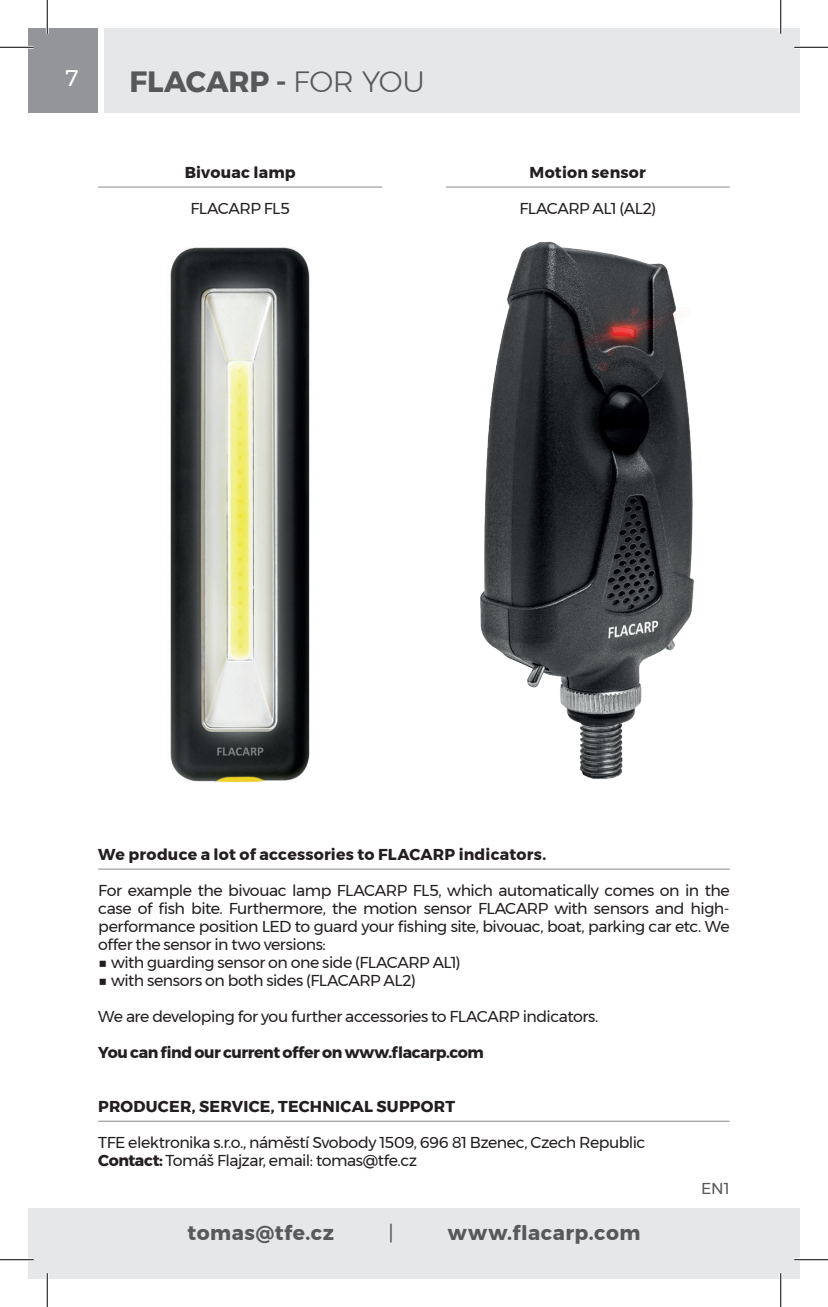
<style>
.page{position:relative;width:828px;height:1307px;background:#fff}
.page>*{position:absolute;margin:0;border:0;box-sizing:border-box;transform-origin:0 0}
.t1{font:700 29.25px "Montserrat";letter-spacing:-.005em;color:#57585a}
.t2{font:22.5px "Montserrat";color:#fff}
.t3{font:700 20.25px "Montserrat";letter-spacing:.03em;color:#57585a}
.t4{font:20.25px "Montserrat";color:#57585a}
.t5{font:15.75px/18px "Montserrat";letter-spacing:-.03em;color:#231f20;text-align:justify}
.t6{font:700 15.75px "Montserrat";letter-spacing:.01em;color:#231f20}
.t7{font:700 15.75px "Montserrat";letter-spacing:-.025em;color:#231f20}
.t8{font:15.75px "Montserrat";color:#57585a}
.s1{font-weight:300}
.s2{font-weight:700}
</style>
<div class="page">
<img style="left:480px;top:241px;width:214px;height:538px">
<img style="left:170px;top:247px;width:140px;height:536px">
<hr style="left:98px;top:868px;width:632px;height:1px;background:#939598">
<hr style="left:98px;top:1120px;width:632px;height:1px;background:#939598">
<hr style="left:98px;top:186px;width:284px;height:2px;background:#939598">
<hr style="left:446px;top:186px;width:284px;height:2px;background:#939598">
<div style="left:28px;top:28px;width:69px;height:84px;background:#939598"></div>
<div style="left:28px;top:1208px;width:772px;height:70px;background:#e6e7e9"></div>
<div style="left:104px;top:28px;width:696px;height:84px;background:#e6e7e9"></div>
<hr style="left:0;top:46px;width:34px;height:3px;background:#fff">
<hr style="left:794px;top:46px;width:34px;height:3px;background:#fff">
<hr style="left:0;top:1258px;width:34px;height:2px;background:#fff">
<hr style="left:794px;top:1258px;width:34px;height:2px;background:#fff">
<hr style="left:46px;top:0;width:3px;height:34px;background:#fff">
<hr style="left:46px;top:1273px;width:3px;height:33px;background:#fff">
<hr style="left:779px;top:0;width:3px;height:34px;background:#fff">
<hr style="left:779px;top:1273px;width:3px;height:33px;background:#fff">
<hr style="left:0;top:47px;width:34px;height:1px;background:#000">
<hr style="left:794px;top:47px;width:34px;height:1px;background:#000">
<hr style="left:0;top:1259px;width:34px;height:1px;background:#000">
<hr style="left:794px;top:1259px;width:34px;height:1px;background:#000">
<hr style="left:47px;top:0;width:1px;height:34px;background:#000">
<hr style="left:47px;top:1273px;width:1px;height:33px;background:#000">
<hr style="left:780px;top:0;width:1px;height:34px;background:#000">
<hr style="left:780px;top:1273px;width:1px;height:33px;background:#000">
<h2 class="t2" style="left:66px;top:61px;width:14px">7</h2>
<h1 class="t1" style="left:130px;top:59px;width:297px">FLACARP - <span class="s1">FOR YOU</span></h1>
<p class="t6" style="left:185px;top:160px;width:113px">Bivouac lamp</p>
<p class="t5" style="left:191px;top:199px;width:101px">FLACARP FL5</p>
<p class="t6" style="left:530px;top:160px;width:118px">Motion sensor</p>
<p class="t5" style="left:519px;top:199px;width:138px">FLACARP AL1 (AL2)</p>
<p class="t6" style="left:98px;top:841px;width:450px">We produce a lot of accessories to FLACARP indicators.</p>
<p class="t5" style="left:98px;top:881px;width:633px">For example the bivouac lamp FLACARP FL5, which automatically comes on in the case of fish bite. Furthermore, the motion sensor FLACARP with sensors and high&shy;performance position LED to guard your fishing site, bivouac, boat, parking car etc. We offer the sensor in two versions:</p>
<p class="t5" style="left:98px;top:953px;width:364px">■ with guarding sensor on one side (FLACARP AL1)</p>
<p class="t5" style="left:98px;top:971px;width:319px">■ with sensors on both sides (FLACARP AL2)</p>
<p class="t5" style="left:98px;top:1007px;width:502px">We are developing for you further accessories to FLACARP indicators.</p>
<p class="t7" style="left:98px;top:1039px;width:387px">You can find our current offer on www.flacarp.com</p>
<p class="t6" style="left:98px;top:1093px;width:358px">PRODUCER, SERVICE, TECHNICAL SUPPORT</p>
<p class="t5" style="left:98px;top:1133px;width:549px">TFE elektronika s.r.o., náměstí Svobody 1509, 696 81 Bzenec, Czech Republic<br><span class="s2">Contact:</span> Tomáš Flajzar, email: tomas@tfe.cz</p>
<p class="t3" style="left:187px;top:1216px;width:148px">tomas@tfe.cz</p>
<p class="t4" style="left:388px;top:1217px;width:7px">|</p>
<p class="t3" style="left:448px;top:1216px;width:194px">www.flacarp.com</p>
<p class="t8" style="left:701px;top:1176px;width:30px">EN1</p>
</div>
